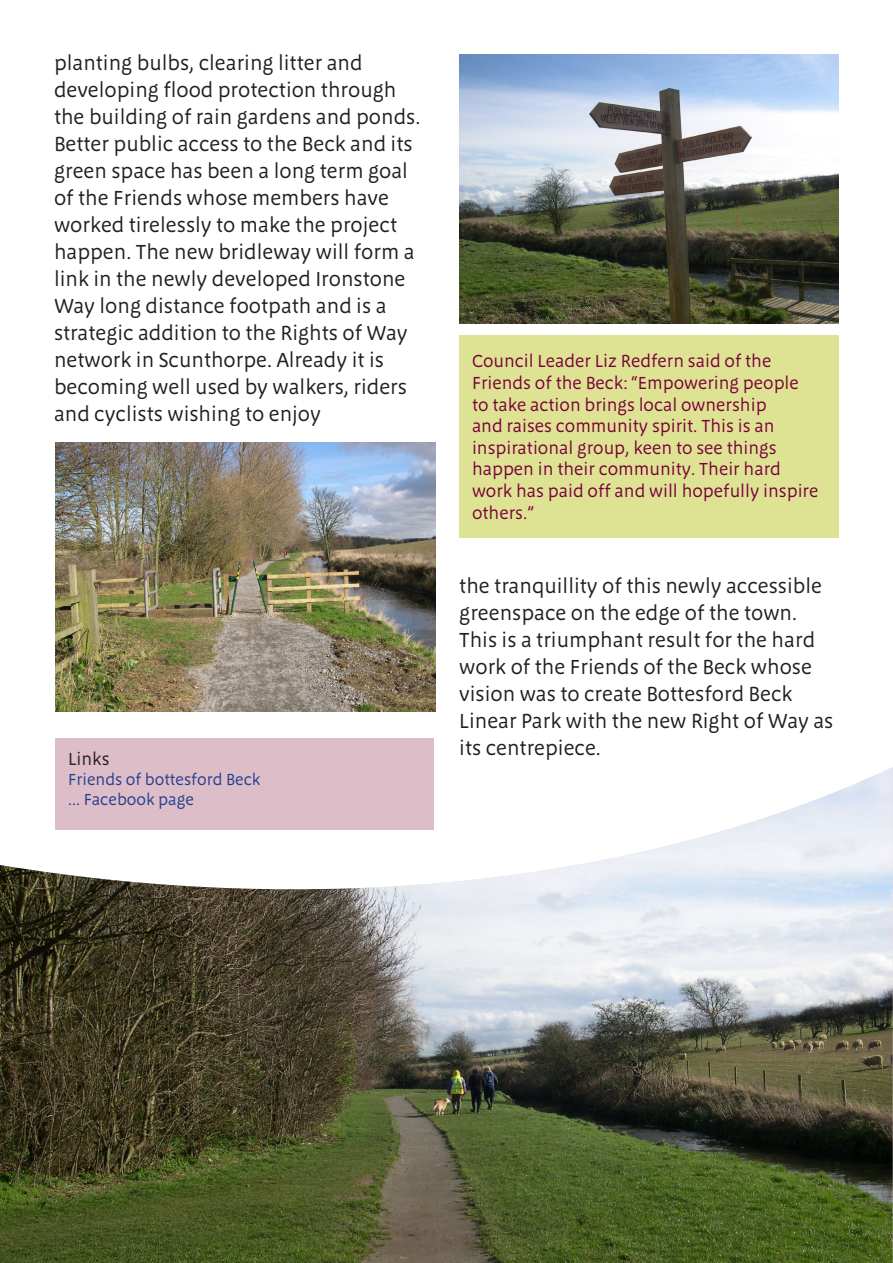
<style>
.page{position:relative;width:893px;height:1263px;background:#fff}
.page>*{position:absolute;margin:0;border:0;box-sizing:border-box;transform-origin:0 0}
.t1{font:21px/27px "Megano OT";color:#231f20}
.t2{font:18px/21.6px "Megano OT";color:#7a003b}
.t3{font:18px "Megano OT";color:#231f20}
.t4{font:16.5px "Megano OT";color:#253f8e}
</style>
<div class="page">
<img style="left:0;top:767px;width:893px;height:496px">
<div style="left:459px;top:335px;width:380px;height:202px;background:#dee394"></div>
<div style="left:56px;top:738px;width:378px;height:92px;background:#ddbdc7"></div>
<img style="left:459px;top:54px;width:380px;height:269px">
<img style="left:56px;top:442px;width:379px;height:269px">
<p class="t1" style="left:54px;top:49px;width:368px">planting bulbs, clearing litter and developing flood protection through the building of rain gardens and ponds.<br>Better public access to the Beck and its green space has been a long term goal of the Friends whose members have worked tirelessly to make the project happen. The new bridleway will form a link in the newly developed Ironstone Way long distance footpath and is a strategic addition to the Rights of Way network in Scunthorpe. Already it is becoming well used by walkers, riders and cyclists wishing to enjoy</p>
<p class="t3" style="left:68px;top:748px;width:43px">Links</p>
<p class="t4" style="left:68px;top:769px;width:194px">Friends of bottesford Beck</p>
<p class="t4" style="left:68px;top:789px;width:127px">... Facebook page</p>
<p class="t2" style="left:472px;top:350px;width:348px">Council Leader Liz Redfern said of the Friends of the Beck: “Empowering people to take action brings local ownership<br>and raises community spirit. This is an inspirational group, keen to see things happen in their community. Their hard work has paid off and will hopefully inspire others.”</p>
<p class="t1" style="left:459px;top:572px;width:376px">the tranquillity of this newly accessible greenspace on the edge of the town.<br>This is a triumphant result for the hard work of the Friends of the Beck whose vision was to create Bottesford Beck Linear Park with the new Right of Way as its centrepiece.</p>
</div>
